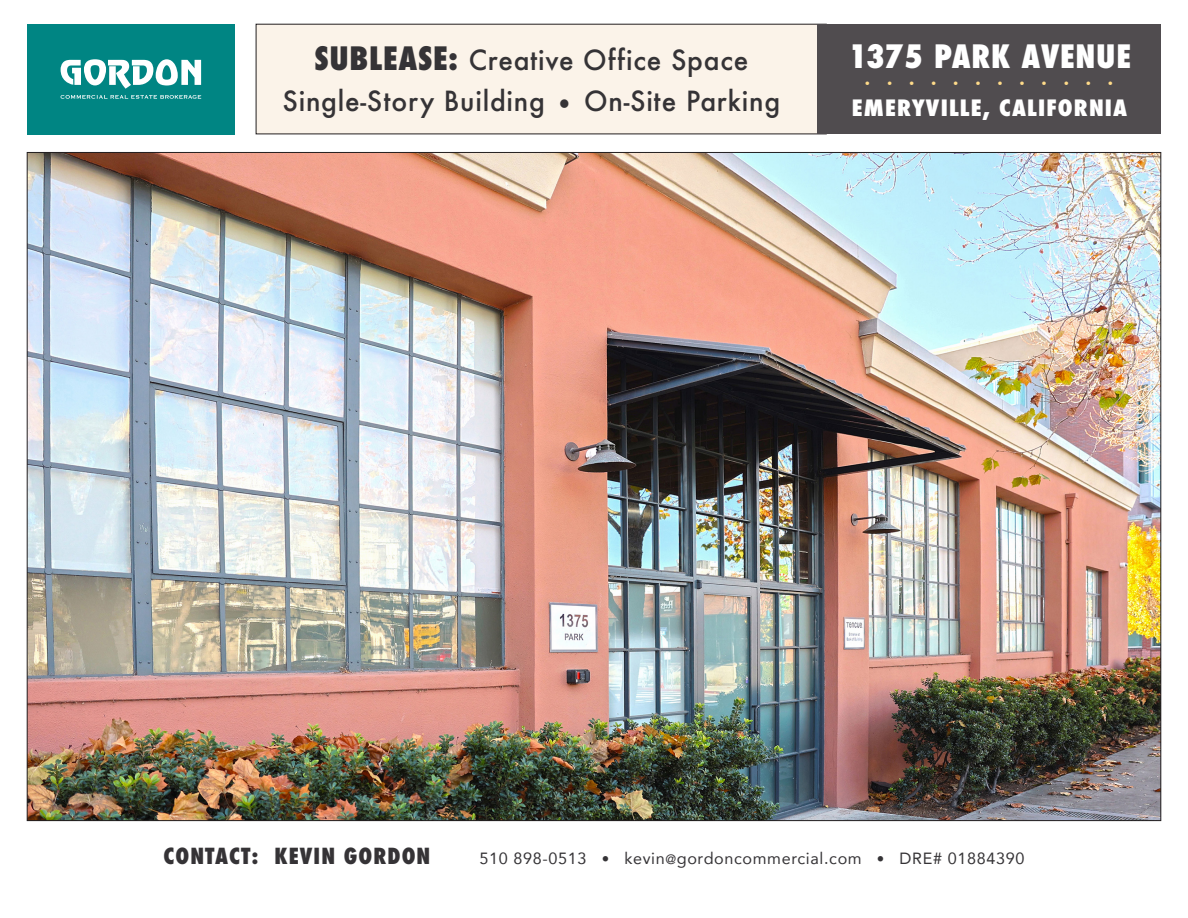
<style>
.page{position:relative;width:1188px;height:918px;background:#fff}
.page>*{position:absolute;margin:0;border:0;box-sizing:border-box;transform-origin:0 0}
.Body_text_Avenir_Light{font:800 condensed 31.35px "Futura";letter-spacing:.025em;color:#fff}
.Body_text_Avenir_Light-2{font:500 27px "Futura";letter-spacing:.03em;color:#353336}
.t1{font:800 22.2px "Avenir";color:#ffdb89}
.Body_text_Avenir_Light-3{font:800 condensed 21.9px "Futura";letter-spacing:.05em;color:#fff;scale:1.06 1}
.Body_text_Avenir_Light-4{font:800 condensed 21.6px "Futura";letter-spacing:.05em;color:#353336}
.Body_text_Avenir_Light-5{font:16.2px "Avenir";letter-spacing:.04em;color:#353336}
.s1{font-weight:800;font-stretch:condensed;font-size:31.35px}
.s2{font-weight:300;font-size:15px}
.s3{font-size:13.5px}
</style>
<div class="page">
<div style="left:256px;top:24px;width:570px;height:110px;background:#fbf3e9"></div>
<img style="left:29px;top:154px;width:1130px;height:665px">
<div style="left:27px;top:24px;width:208px;height:110px;background:#008583"></div>
<svg style="left:61px;top:59px;width:140px;height:30px"></svg>
<svg style="left:61px;top:95px;width:140px;height:4px"></svg>
<div style="left:818px;top:24px;width:343px;height:110px;background:#504c4f"></div>
<p class="Body_text_Avenir_Light-2" style="left:314px;top:42px;width:435px"><span class="s1">SUBLEASE:</span> Creative Office Space</p>
<p class="Body_text_Avenir_Light-2" style="left:283px;top:82px;width:499px">Single-Story Building • On-Site Parking</p>
<p class="Body_text_Avenir_Light" style="left:848px;top:35px;width:284px">1375 PARK AVENUE</p>
<p class="Body_text_Avenir_Light-3" style="left:852px;top:93px;width:261px">EMERYVILLE, CALIFORNIA</p>
<p class="t1" style="left:864px;top:60px;width:251px">. . . . . . . . . . . .</p>
<p class="Body_text_Avenir_Light-4" style="left:163px;top:842px;width:268px">CONTACT: KEVIN GORDON</p>
<p class="Body_text_Avenir_Light-5" style="left:479px;top:846px;width:547px">510 898-0513 <span class="s2">•</span> kevin<span class="s3">@</span>gordoncommercial.com <span class="s2">•</span> DRE# 01884390</p>
</div>
